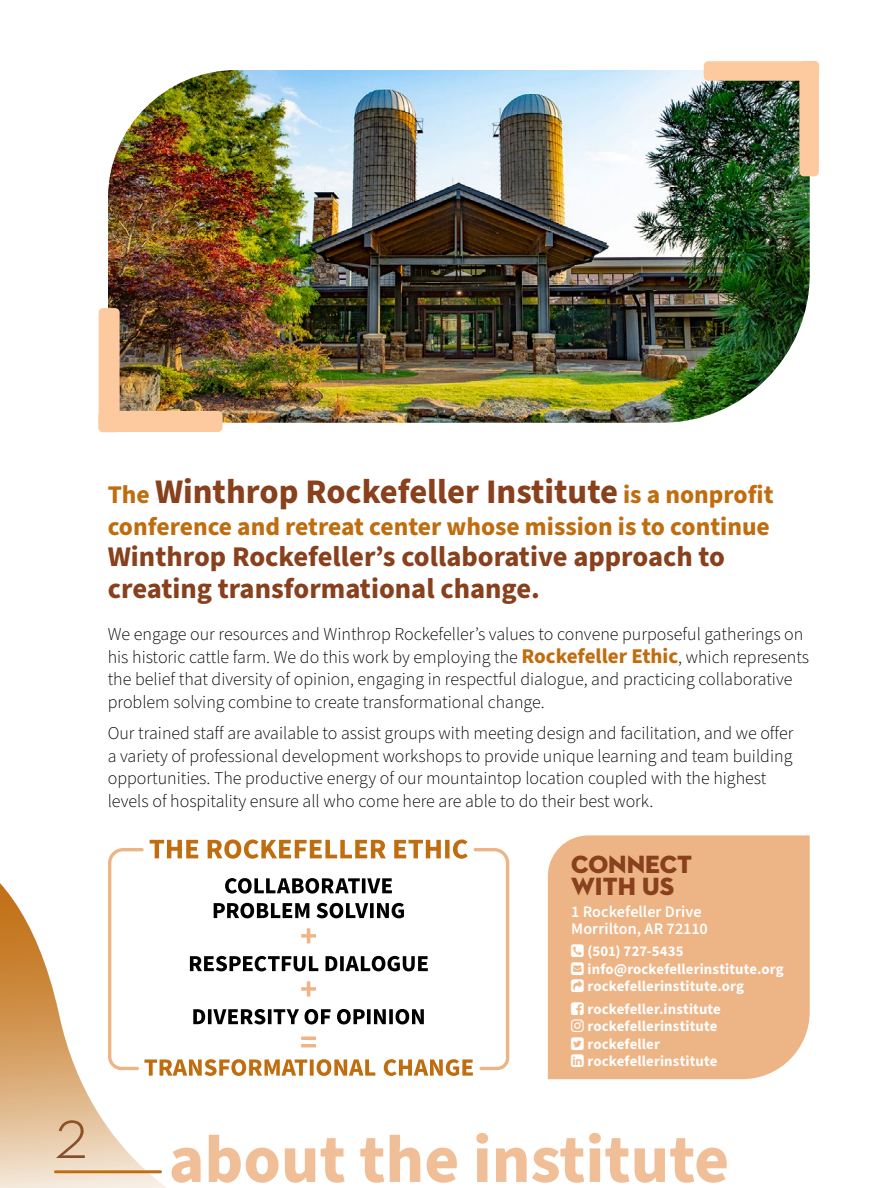
<style>
.page{position:relative;width:891px;height:1188px;background:#fff}
.page>*{position:absolute;margin:0;border:0;box-sizing:border-box;transform-origin:0 0}
.t1{font:700 67.5px "Source Sans Pro";color:#f0bf97}
.Body{font:700 34.5px "Source Sans Pro";color:#88401d}
.Body-2{font:700 28.5px/31.5px "Source Sans Pro";color:#88401d}
.Body-3{font:700 25.5px "Source Sans Pro";color:#c06d0f}
.t2{font:25.35px/22.5px "Neutraface 2 Display Titling";color:#88401d}
.Body-4{font:300 18px/22.5px "Source Sans Pro";color:#000}
.Address{font:600 16.2px/17.5px "Source Sans 3";color:#fff}
.Phone__Links__Etc{font:700 14.85px "Source Sans 3";letter-spacing:.005em;color:#fff}
.s1{font-size:25.5px;color:#c06d0f}
.s2{font-weight:700;font-size:21px;color:#c06d0f}
</style>
<div class="page">
<svg style="left:0;top:883px;width:167px;height:305px"></svg>
<svg style="left:56px;top:1170px;width:104px;height:3px"></svg>
<div style="left:548px;top:835px;width:262px;height:244px;background:#edb486"></div>
<img style="left:108px;top:70px;width:702px;height:353px">
<svg style="left:106px;top:839px;width:404px;height:237px"></svg>
<div style="left:704px;top:61px;width:115px;height:20px;background:#fdca9f;border-radius:5px"></div>
<div style="left:799px;top:61px;width:20px;height:115px;background:#fdca9f;border-radius:5px"></div>
<div style="left:98px;top:411px;width:125px;height:21px;background:#fdca9f;border-radius:5px"></div>
<div style="left:99px;top:308px;width:21px;height:124px;background:#fdca9f;border-radius:5px"></div>
<svg style="left:571px;top:945px;width:13px;height:47px"></svg>
<svg style="left:571px;top:1002px;width:13px;height:65px"></svg>
<p class="Body" style="left:108px;top:468px;width:667px"><span class="s1">The</span> Winthrop Rockefeller Institute <span class="s1">is a nonprofit</span></p>
<p class="Body-3" style="left:108px;top:509px;width:664px">conference and retreat center whose mission is to continue</p>
<p class="Body-2" style="left:108px;top:542px;width:619px">Winthrop Rockefeller’s collaborative approach to creating transformational change.</p>
<p class="Body-4" style="left:108px;top:624px;width:703px">We engage our resources and Winthrop Rockefeller’s values to convene purposeful gatherings on his historic cattle farm. We do this work by employing the <span class="s2">Rockefeller Ethic</span>, which represents the belief that diversity of opinion, engaging in respectful dialogue, and practicing collaborative problem solving combine to create transformational change.</p>
<p class="Body-4" style="left:108px;top:722px;width:687px">Our trained staff are available to assist groups with meeting design and facilitation, and we offer a variety of professional development workshops to provide unique learning and team building opportunities. The productive energy of our mountaintop location coupled with the highest levels of hospitality ensure all who come here are able to do their best work.</p>
<p class="t2" style="left:571px;top:853px;width:122px">CONNECT<br>WITH US</p>
<p class="Address" style="left:571px;top:903px;width:138px">1 Rockefeller Drive<br>Morrilton, AR 72110</p>
<p class="Phone__Links__Etc" style="left:588px;top:942px;width:98px">(501) 727-5435</p>
<p class="Phone__Links__Etc" style="left:588px;top:959px;width:198px">info@rockefellerinstitute.org</p>
<p class="Phone__Links__Etc" style="left:588px;top:977px;width:158px">rockefellerinstitute.org</p>
<p class="Phone__Links__Etc" style="left:588px;top:999px;width:135px">rockefeller.institute</p>
<p class="Phone__Links__Etc" style="left:588px;top:1016px;width:131px">rockefellerinstitute</p>
<p class="Phone__Links__Etc" style="left:588px;top:1034px;width:74px">rockefeller</p>
<p class="Phone__Links__Etc" style="left:588px;top:1051px;width:131px">rockefellerinstitute</p>
<h1 class="t1" style="left:54px;top:1114px;width:677px"><sup>2</sup> about the institute</h1>
</div>
